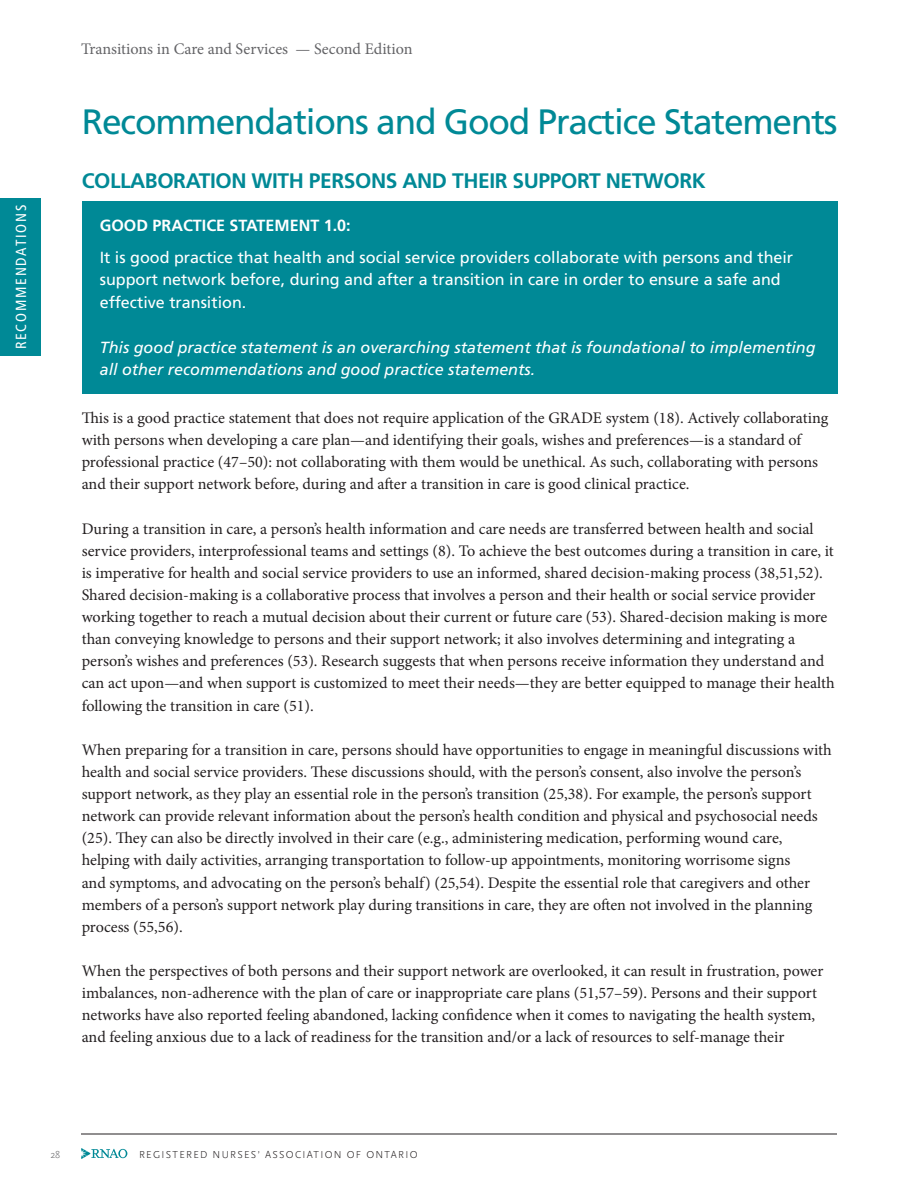
<style>
.page{position:relative;width:918px;height:1188px;background:#fff}
.page>*{position:absolute;margin:0;border:0;box-sizing:border-box;transform-origin:0 0}
.MAIN__Header{font:35.25px "Frutiger LT Std";letter-spacing:-.035em;color:#008996}
.MAIN_AREA___1_0_Header{font:700 21px "Frutiger LT Std";letter-spacing:-.02em;color:#008996}
.t1{font:16.2px/22.2px "Minion Pro";color:#231f20}
.RECO_BOX__body_copy_-_white{font:16.2px/22.5px "Frutiger LT Std";color:#fff}
.RECO_BOX__body_copy_-_white-2{font:italic 16.2px/22.5px "Frutiger LT Std";color:#fff}
.t2{font:16.2px "Minion Pro";color:#636366}
.RECO_BOX__Header{font:700 16.2px "Frutiger LT Std";color:#fff}
.t3{font:condensed 14.7px "Frutiger LT Std";letter-spacing:.12em;color:#fff}
.t4{font:300 10.5px "Scala Sans OT";letter-spacing:.12em;color:#231f20}
.t5{font:300 10.5px "Scala Sans OT";color:#636366}
</style>
<div class="page">
<hr style="left:81px;top:1134px;width:756px;height:1px;background:#231f20">
<svg style="left:81px;top:1148px;width:46px;height:11px"></svg>
<div style="left:0;top:198px;width:41px;height:158px;background:#008996"></div>
<div style="left:82px;top:201px;width:756px;height:192px;background:#008996"></div>
<p class="t3" style="left:13px;top:349px;width:146px;rotate:-90deg">RECOMMENDATIONS</p>
<p class="t2" style="left:81px;top:38px;width:333px">Transitions in Care and Services — Second Edition</p>
<p class="MAIN__Header" style="left:82px;top:101px;width:757px">Recommendations and Good Practice Statements</p>
<p class="MAIN_AREA___1_0_Header" style="left:82px;top:169px;width:626px">COLLABORATION WITH PERSONS AND THEIR SUPPORT NETWORK</p>
<p class="RECO_BOX__Header" style="left:100px;top:216px;width:253px">GOOD PRACTICE STATEMENT 1.0:</p>
<p class="RECO_BOX__body_copy_-_white" style="left:100px;top:246px;width:695px">It is good practice that health and social service providers collaborate with persons and their support network before, during and after a transition in care in order to ensure a safe and effective transition.</p>
<p class="RECO_BOX__body_copy_-_white-2" style="left:100px;top:336px;width:717px">This good practice statement is an overarching statement that is foundational to implementing all other recommendations and good practice statements.</p>
<p class="t1" style="left:82px;top:407px;width:748px">This is a good practice statement that does not require application of the GRADE system (18). Actively collaborating with persons when developing a care plan—and identifying their goals, wishes and preferences—is a standard of professional practice (47–50): not collaborating with them would be unethical. As such, collaborating with persons and their support network before, during and after a transition in care is good clinical practice.</p>
<p class="t1" style="left:82px;top:517px;width:754px">During a transition in care, a person’s health information and care needs are transferred between health and social service providers, interprofessional teams and settings (8). To achieve the best outcomes during a transition in care, it is imperative for health and social service providers to use an informed, shared decision-making process (38,51,52).<br>Shared decision-making is a collaborative process that involves a person and their health or social service provider working together to reach a mutual decision about their current or future care (53). Shared-decision making is more than conveying knowledge to persons and their support network; it also involves determining and integrating a person’s wishes and preferences (53). Research suggests that when persons receive information they understand and can act upon—and when support is customized to meet their needs—they are better equipped to manage their health following the transition in care (51).</p>
<p class="t1" style="left:82px;top:739px;width:752px">When preparing for a transition in care, persons should have opportunities to engage in meaningful discussions with health and social service providers. These discussions should, with the person’s consent, also involve the person’s support network, as they play an essential role in the person’s transition (25,38). For example, the person’s support network can provide relevant information about the person’s health condition and physical and psychosocial needs (25). They can also be directly involved in their care (e.g., administering medication, performing wound care, helping with daily activities, arranging transportation to follow-up appointments, monitoring worrisome signs<br>and symptoms, and advocating on the person’s behalf) (25,54). Despite the essential role that caregivers and other members of a person’s support network play during transitions in care, they are often not involved in the planning process (55,56).</p>
<p class="t1" style="left:82px;top:960px;width:743px">When the perspectives of both persons and their support network are overlooked, it can result in frustration, power imbalances, non-adherence with the plan of care or inappropriate care plans (51,57–59). Persons and their support networks have also reported feeling abandoned, lacking confidence when it comes to navigating the health system, and feeling anxious due to a lack of readiness for the transition and/or a lack of resources to self-manage their</p>
<p class="t5" style="left:50px;top:1148px;width:11px">28</p>
<p class="t4" style="left:139px;top:1148px;width:280px">REGISTERED NURSES’ ASSOCIATION OF ONTARIO</p>
</div>
